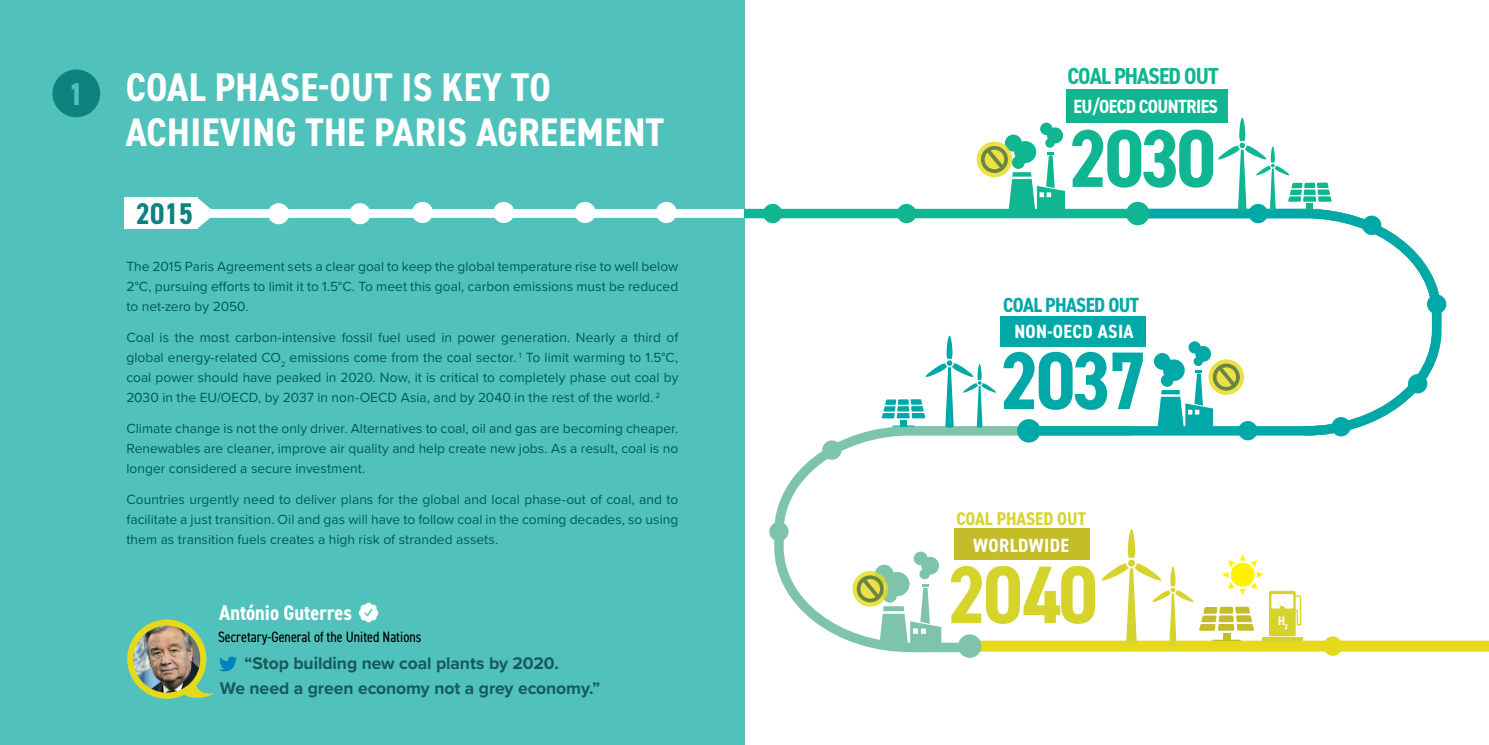
<style>
.page{position:relative;width:1489px;height:745px;background:#fff}
.page>*{position:absolute;margin:0;border:0;box-sizing:border-box;transform-origin:0 0}
.t1{font:700 condensed 81.88px "DIN2014";color:#0fb691}
.t2{font:700 condensed 81.88px "DIN2014";color:#01a8a8}
.t3{font:700 condensed 81.88px "DIN2014";color:#d6d32d}
.t4{font:700 condensed 40px/45px "DIN2014";letter-spacing:.01em;color:#fff}
.t5{font:700 condensed 31.5px "DIN2014";color:#50c2bb}
.t6{font:700 condensed 30px "DIN2014";color:#0e827f}
.t7{font:700 condensed 23.25px "DIN2014";letter-spacing:-.04em;color:#0fb691}
.t8{font:700 condensed 21.12px "DIN2014";color:#fff}
.t9{font:700 condensed 20.5px "DIN2014";letter-spacing:-.03em;color:#01a8a8}
.t10{font:700 condensed 19.12px "DIN2014";letter-spacing:.02em;color:#fff}
.t11{font:700 condensed 19.12px "DIN2014";letter-spacing:-.03em;color:#fff}
.t12{font:700 condensed 18.38px "DIN2014";color:#d6d32d}
.t13{font:700 17.5px/25px "Proxima Nova";letter-spacing:-.005em;color:#165a5c}
.t14{font:condensed 15px "DIN2014";color:#000}
.t15{font:13.75px/20px "Proxima Nova";letter-spacing:.005em;color:#005957;text-align:justify}
.t16{font:700 condensed 12.38px "DIN2014";color:#fff}
</style>
<div class="page">
<div style="left:0;top:0;width:744px;height:744px;background:#50c2bb"></div>
<div style="left:167px;top:209px;width:615px;height:9px;background:#fff"></div>
<div style="left:127px;top:619px;width:79px;height:79px;background:#e5d91b;border-radius:50%"></div>
<svg style="left:359px;top:602px;width:19px;height:20px"></svg>
<svg style="left:161px;top:656px;width:76px;height:43px"></svg>
<img style="left:133px;top:625px;width:67px;height:67px;border-radius:33px">
<div style="left:125px;top:198px;width:73px;height:31px;background:#fff"></div>
<div style="left:268px;top:203px;width:21px;height:21px;background:#fff;border-radius:50%"></div>
<div style="left:349px;top:203px;width:21px;height:21px;background:#fff;border-radius:50%"></div>
<div style="left:412px;top:202px;width:21px;height:21px;background:#fff;border-radius:50%"></div>
<div style="left:493px;top:202px;width:21px;height:21px;background:#fff;border-radius:50%"></div>
<div style="left:574px;top:202px;width:21px;height:21px;background:#fff;border-radius:50%"></div>
<div style="left:656px;top:202px;width:21px;height:21px;background:#fff;border-radius:50%"></div>
<svg style="left:197px;top:197px;width:19px;height:31px"></svg>
<div style="left:52px;top:69px;width:48px;height:48px;background:#0e827f;border-radius:50%"></div>
<svg style="left:1295px;top:594px;width:6px;height:31px"></svg>
<div style="left:965px;top:640px;width:523px;height:11px;background:#e5d920"></div>
<svg style="left:769px;top:440px;width:373px;height:216px"></svg>
<svg style="left:919px;top:568px;width:10px;height:11px"></svg>
<svg style="left:885px;top:571px;width:24px;height:24px"></svg>
<div style="left:921px;top:556px;width:18px;height:18px;background:#7ec4aa;border-radius:50%"></div>
<svg style="left:874px;top:564px;width:19px;height:19px"></svg>
<div style="left:913px;top:551px;width:14px;height:14px;background:#7ec4aa;border-radius:50%"></div>
<div style="left:1045px;top:138px;width:9px;height:10px;background:#0fb691;border-radius:50%"></div>
<div style="left:1014px;top:141px;width:22px;height:22px;background:#0fb691;border-radius:50%"></div>
<div style="left:1046px;top:127px;width:17px;height:16px;background:#0fb691;border-radius:50%"></div>
<div style="left:1004px;top:134px;width:17px;height:17px;background:#0fb691;border-radius:50%"></div>
<div style="left:1040px;top:123px;width:12px;height:12px;background:#0fb691;border-radius:50%"></div>
<svg style="left:744px;top:204px;width:275px;height:236px"></svg>
<svg style="left:1019px;top:204px;width:426px;height:236px"></svg>
<div style="left:1066px;top:89px;width:161px;height:34px;background:#0fb691"></div>
<div style="left:1017px;top:419px;width:23px;height:23px;background:#01a8a8;border-radius:50%"></div>
<div style="left:1322px;top:636px;width:20px;height:19px;background:#e5d91b;border-radius:50%"></div>
<div style="left:1238px;top:420px;width:19px;height:20px;background:#01a8a8;border-radius:50%"></div>
<div style="left:1407px;top:374px;width:20px;height:19px;background:#01a8a8;border-radius:50%"></div>
<div style="left:1331px;top:417px;width:19px;height:19px;background:#01a8a8;border-radius:50%"></div>
<div style="left:1426px;top:294px;width:20px;height:19px;background:#01a8a8;border-radius:50%"></div>
<div style="left:1361px;top:215px;width:20px;height:20px;background:#01a8a8;border-radius:50%"></div>
<div style="left:1248px;top:204px;width:19px;height:19px;background:#01a8a8;border-radius:50%"></div>
<div style="left:896px;top:204px;width:20px;height:19px;background:#0fb691;border-radius:50%"></div>
<div style="left:763px;top:204px;width:19px;height:19px;background:#0fb691;border-radius:50%"></div>
<div style="left:822px;top:440px;width:19px;height:19px;background:#7ec4aa;border-radius:50%"></div>
<div style="left:769px;top:521px;width:19px;height:20px;background:#7ec4aa;border-radius:50%"></div>
<div style="left:1125px;top:202px;width:24px;height:23px;background:#0fb691;border-radius:50%"></div>
<div style="left:953px;top:528px;width:136px;height:31px;background:#c4bc29"></div>
<div style="left:911px;top:642px;width:64px;height:9px;background:#7ec4aa"></div>
<div style="left:958px;top:634px;width:23px;height:23px;background:#7ec4aa;border-radius:50%"></div>
<svg style="left:1100px;top:528px;width:163px;height:117px"></svg>
<svg style="left:1217px;top:117px;width:114px;height:94px"></svg>
<svg style="left:881px;top:335px;width:115px;height:92px"></svg>
<div style="left:1268px;top:590px;width:27px;height:46px;background:#d6d32d"></div>
<div style="left:1271px;top:593px;width:22px;height:15px;background:#fff"></div>
<div style="left:1261px;top:636px;width:41px;height:5px;background:#d6d32d"></div>
<svg style="left:1278px;top:603px;width:7px;height:6px"></svg>
<svg style="left:852px;top:570px;width:36px;height:36px"></svg>
<div style="left:856px;top:575px;width:27px;height:27px;border:4px solid #698541;border-radius:50%"></div>
<svg style="left:858px;top:573px;width:83px;height:74px"></svg>
<svg style="left:976px;top:142px;width:36px;height:35px"></svg>
<div style="left:980px;top:146px;width:27px;height:27px;border:4px solid #698541;border-radius:50%"></div>
<svg style="left:982px;top:145px;width:83px;height:64px"></svg>
<h3 class="t5" style="left:69px;top:73px;width:17px">1</h3>
<h2 class="t4" style="left:126px;top:64px;width:540px">COAL PHASE-OUT IS KEY TO<br>ACHIEVING THE PARIS AGREEMENT</h2>
<h3 class="t6" style="left:136px;top:194px;width:59px">2015</h3>
<p class="t15" style="left:126px;top:256px;width:553px">The 2015 Paris Agreement sets a clear goal to keep the global temperature rise to well below 2°C, pursuing efforts to limit it to 1.5°C. To meet this goal, carbon emissions must be reduced to net-zero by 2050.</p>
<p class="t15" style="left:126px;top:327px;width:553px">Coal is the most carbon-intensive fossil fuel used in power generation. Nearly a third of global energy-related CO<sub>2</sub> emissions come from the coal sector. <sup>1</sup> To limit warming to 1.5°C, coal power should have peaked in 2020. Now, it is critical to completely phase out coal by 2030 in the EU/OECD, by 2037 in non-OECD Asia, and by 2040 in the rest of the world. <sup>2</sup></p>
<p class="t15" style="left:126px;top:417px;width:553px">Climate change is not the only driver. Alternatives to coal, oil and gas are becoming cheaper.<br>Renewables are cleaner, improve air quality and help create new jobs. As a result, coal is no longer considered a secure investment.</p>
<p class="t15" style="left:126px;top:488px;width:553px">Countries urgently need to deliver plans for the global and local phase-out of coal, and to facilitate a just transition. Oil and gas will have to follow coal in the coming decades, so using them as transition fuels creates a high risk of stranded assets.</p>
<h3 class="t8" style="left:219px;top:598px;width:134px">António Guterres</h3>
<p class="t14" style="left:218px;top:626px;width:205px">Secretary-General of the United Nations</p>
<p class="t13" style="left:220px;top:649px;width:382px;text-indent:25px">“Stop building new coal plants by 2020.<br>We need a green economy not a grey economy.”</p>
<h3 class="t7" style="left:1067px;top:61px;width:152px">COAL PHASED OUT</h3>
<h3 class="t11" style="left:1073px;top:94px;width:146px">EU/OECD COUNTRIES</h3>
<h1 class="t1" style="left:1068px;top:104px;width:148px">2030</h1>
<h3 class="t9" style="left:1003px;top:291px;width:138px">COAL PHASED OUT</h3>
<h3 class="t10" style="left:1014px;top:318px;width:121px">NON-OECD ASIA</h3>
<h1 class="t2" style="left:1000px;top:326px;width:148px">2037</h1>
<h3 class="t12" style="left:956px;top:505px;width:131px">COAL PHASED OUT</h3>
<h3 class="t10" style="left:973px;top:532px;width:97px">WORLDWIDE</h3>
<h1 class="t3" style="left:947px;top:540px;width:152px">2040</h1>
<p class="t16" style="left:1277px;top:611px;width:11px">H<sub>2</sub></p>
</div>
